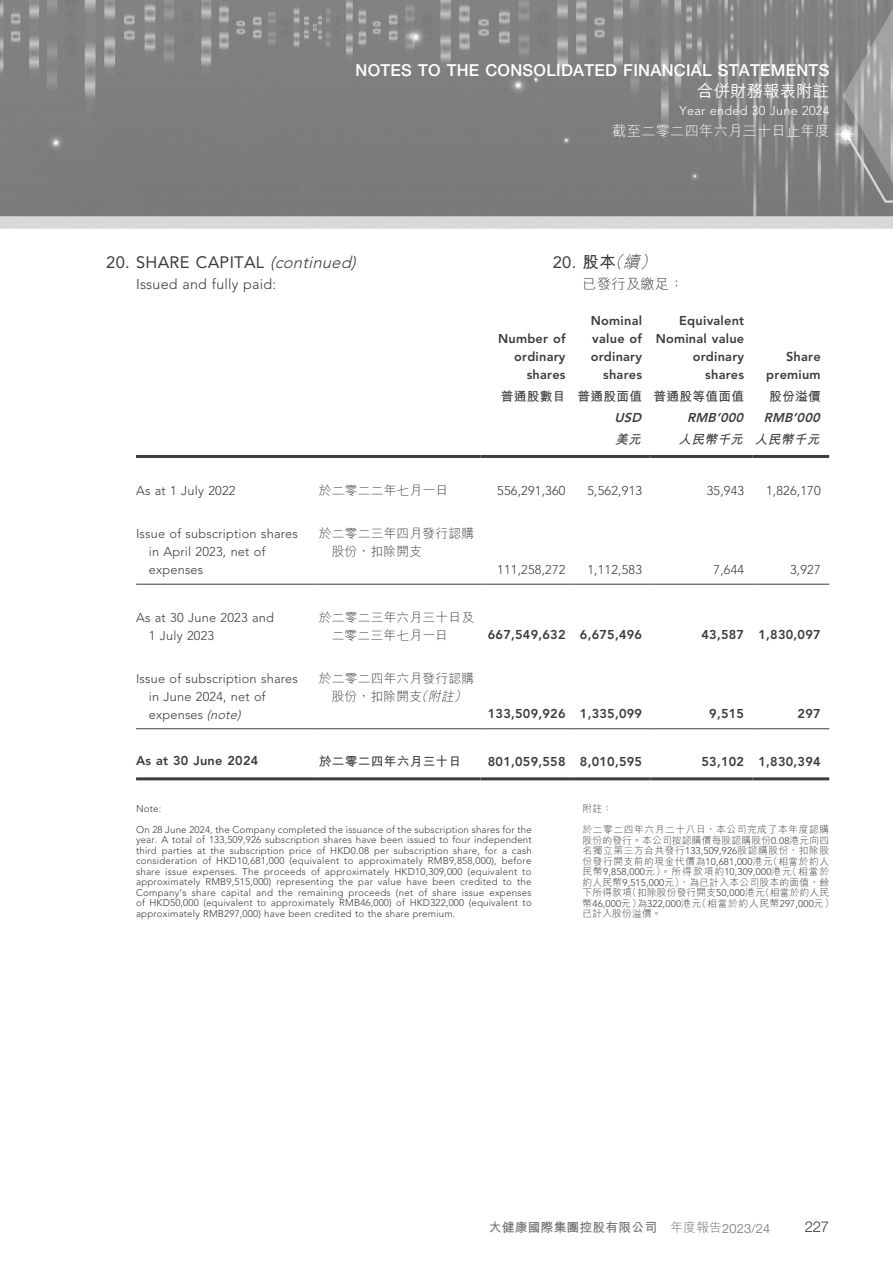
<style>
.page{position:relative;width:893px;height:1263px;background:#fff}
.page>*{position:absolute;margin:0;border:0;box-sizing:border-box;transform-origin:0 0}
.t1{font:500 16.5px "Helvetica Neue LT Pro";letter-spacing:.015em;color:#fff}
.t2{font:16.5px "Avenir LT Pro";letter-spacing:.015em;color:#3c3c3b}
.t3{font:500 16.5px "M Hei HK";color:#fff}
.t4{font:300 15px "Helvetica Neue LT Pro";color:#3c3c3b}
.t5{font:300 14.25px "Avenir LT Pro";letter-spacing:.015em;color:#3c3c3b}
.t6{font:300 14.25px "M Hei HK";letter-spacing:.015em;color:#fff}
.t7{font:300 14.25px "M Hei HK";letter-spacing:.015em;color:#3c3c3b}
.t8{font:800 12.75px/18px "Avenir LT Pro";letter-spacing:.02em;color:#3c3c3b;text-align:right}
.t9{font:300 12.75px/18px "Avenir LT Pro";letter-spacing:.015em;color:#3c3c3b}
.t10{font:300 12.75px/18px "M Hei HK";letter-spacing:.015em;color:#3c3c3b}
.t11{font:700 12.75px "M Hei HK";letter-spacing:.015em;color:#3c3c3b}
.t12{font:700 12.75px "M Hei HK";letter-spacing:.015em;color:#6f6f6f}
.t13{font:300 12.75px "Avenir LT Pro";letter-spacing:.015em;color:#fff}
.t14{font:italic 800 12.75px "Avenir LT Pro";color:#3c3c3b}
.t15{font:italic 700 12.75px "M Hei HK";color:#3c3c3b}
.t16{font:300 9.75px/10.5px "Avenir LT Pro";letter-spacing:.015em;color:#3c3c3b}
.t17{font:300 9.75px/10.5px "M Hei HK";letter-spacing:.055em;color:#3c3c3b}
.t18{font:300 9.75px/10.5px "M Hei HK";letter-spacing:.015em;color:#3c3c3b}
.s1{font-weight:300;font-style:italic}
.s2{font-family:"M Hei HK";font-weight:700}
.s3{font-family:"M Hei HK";font-weight:300;font-style:italic}
.s4{font-style:italic}
.s5{font-family:"Avenir LT Pro"}
.s6{font-family:"M Hei HK"}
.s7{font-weight:300}
.s8{font-family:"Helvetica Neue LT Pro";font-weight:300}
</style>
<div class="page">
<img style="left:0;top:0;width:893px;height:781px">
<hr style="left:136px;top:455px;width:183px;height:3px;background:#3c3c3b">
<hr style="left:319px;top:455px;width:161px;height:3px;background:#3c3c3b">
<hr style="left:480px;top:455px;width:94px;height:3px;background:#3c3c3b">
<hr style="left:574px;top:455px;width:77px;height:3px;background:#3c3c3b">
<hr style="left:651px;top:455px;width:102px;height:3px;background:#3c3c3b">
<hr style="left:753px;top:455px;width:76px;height:3px;background:#3c3c3b">
<hr style="left:136px;top:584px;width:183px;height:1px;background:#3c3c3b">
<hr style="left:319px;top:584px;width:161px;height:1px;background:#3c3c3b">
<hr style="left:480px;top:584px;width:94px;height:1px;background:#3c3c3b">
<hr style="left:574px;top:584px;width:77px;height:1px;background:#3c3c3b">
<hr style="left:651px;top:584px;width:102px;height:1px;background:#3c3c3b">
<hr style="left:753px;top:584px;width:76px;height:1px;background:#3c3c3b">
<hr style="left:136px;top:728px;width:183px;height:1px;background:#3c3c3b">
<hr style="left:319px;top:728px;width:161px;height:1px;background:#3c3c3b">
<hr style="left:480px;top:728px;width:94px;height:1px;background:#3c3c3b">
<hr style="left:574px;top:728px;width:77px;height:1px;background:#3c3c3b">
<hr style="left:651px;top:728px;width:102px;height:1px;background:#3c3c3b">
<hr style="left:753px;top:728px;width:76px;height:1px;background:#3c3c3b">
<hr style="left:136px;top:777px;width:183px;height:3px;background:#3c3c3b">
<hr style="left:319px;top:777px;width:161px;height:3px;background:#3c3c3b">
<hr style="left:480px;top:777px;width:94px;height:3px;background:#3c3c3b">
<hr style="left:574px;top:777px;width:77px;height:3px;background:#3c3c3b">
<hr style="left:651px;top:777px;width:102px;height:3px;background:#3c3c3b">
<hr style="left:753px;top:777px;width:76px;height:3px;background:#3c3c3b">
<h1 class="t1" style="left:356px;top:60px;width:475px">NOTES TO THE CONSOLIDATED FINANCIAL STATEMENTS</h1>
<h1 class="t3" style="left:697px;top:79px;width:133px">合併財務報表附註</h1>
<h3 class="t13" style="left:680px;top:103px;width:151px">Year ended 30 June 2024</h3>
<h3 class="t6" style="left:612px;top:121px;width:218px">截至二零二四年六月三十日止年度</h3>
<h1 class="t2" style="left:106px;top:252px;width:255px">20. SHARE CAPITAL <span class="s1">(continued)</span></h1>
<h3 class="t5" style="left:136px;top:275px;width:142px">Issued and fully paid:</h3>
<h1 class="t2" style="left:553px;top:252px;width:110px">20 . <span class="s2">股本</span><span class="s3">（續）</span></h1>
<h3 class="t7" style="left:583px;top:273px;width:103px">已發行及繳足：</h3>
<h3 class="t8" style="left:498px;top:329px;width:69px">Number of ordinary shares</h3>
<h3 class="t8" style="left:591px;top:311px;width:53px">Nominal value of ordinary shares</h3>
<h3 class="t8" style="left:656px;top:311px;width:90px">Equivalent<br>Nominal value ordinary shares</h3>
<h3 class="t8" style="left:766px;top:347px;width:56px">Share premium</h3>
<h3 class="t11" style="left:501px;top:387px;width:245px">普通股數目 普通股面值 普通股等值面值</h3>
<h3 class="t11" style="left:769px;top:387px;width:53px">股份溢價</h3>
<h3 class="t14" style="left:614px;top:410px;width:32px">USD</h3>
<h3 class="t14" style="left:687px;top:410px;width:61px">RMB’000</h3>
<h3 class="t14" style="left:764px;top:410px;width:61px">RMB’000</h3>
<h3 class="t15" style="left:615px;top:430px;width:31px">美元</h3>
<h3 class="t15" style="left:678px;top:430px;width:147px">人民幣千元 人民幣千元</h3>
<h3 class="t9" style="left:136px;top:482px;width:101px">As at 1 July 2022</h3>
<h3 class="t10" style="left:319px;top:481px;width:131px">於二零二二年七月一日</h3>
<h3 class="t9" style="left:497px;top:482px;width:70px">556,291,360</h3>
<h3 class="t9" style="left:587px;top:482px;width:56px">5,562,913</h3>
<h3 class="t9" style="left:707px;top:482px;width:39px">35,943</h3>
<h3 class="t9" style="left:766px;top:482px;width:56px">1,826,170</h3>
<h3 class="t9" style="left:149px;top:525px;width:151px;text-indent:-13px">Issue of subscription shares in April 2023, net of expenses</h3>
<h3 class="t10" style="left:332px;top:524px;width:144px;text-indent:-13px">於二零二三年四月發行認購股份，扣除開支</h3>
<h3 class="t9" style="left:497px;top:561px;width:70px">111,258,272</h3>
<h3 class="t9" style="left:587px;top:561px;width:56px">1,112,583</h3>
<h3 class="t9" style="left:713px;top:561px;width:32px">7,644</h3>
<h3 class="t9" style="left:790px;top:561px;width:32px">3,927</h3>
<h3 class="t9" style="left:149px;top:608px;width:127px;text-indent:-13px">As at 30 June 2023 and<br>1 July 2023</h3>
<h3 class="t10" style="left:332px;top:608px;width:144px;text-indent:-13px">於二零二三年六月三十日及二零二三年七月一日</h3>
<h3 class="t9" style="left:149px;top:669px;width:151px;text-indent:-13px">Issue of subscription shares in June 2024, net of expenses <span class="s4">(note)</span></h3>
<h3 class="t10" style="left:319px;top:669px;width:157px;text-align:right">於二零二四年六月發行認購股份，扣除開支<span class="s4">（附註）</span></h3>
<h3 class="t8" style="left:488px;top:626px;width:156px">667,549,632 6,675,496</h3>
<h3 class="t8" style="left:701px;top:626px;width:121px">43,587 1,830,097</h3>
<h3 class="t8" style="left:488px;top:705px;width:156px">133,509,926 1,335,099</h3>
<h3 class="t8" style="left:709px;top:705px;width:36px">9,515</h3>
<h3 class="t8" style="left:798px;top:705px;width:25px">297</h3>
<h3 class="t8" style="left:136px;top:752px;width:124px">As at 30 June 2024</h3>
<h3 class="t11" style="left:319px;top:752px;width:144px">於二零二四年六月三十日</h3>
<h3 class="t8" style="left:488px;top:752px;width:156px">801,059,558 8,010,595</h3>
<h3 class="t8" style="left:701px;top:752px;width:121px">53,102 1,830,394</h3>
<p class="t16" style="left:136px;top:798px;width:397px;line-height:21px">Note:<br>On 28 June 2024, the Company completed the issuance of the subscription shares for the</p>
<p class="t16" style="left:136px;top:835px;width:397px;text-align:justify">year. A total of 133,509,926 subscription shares have been issued to four independent third parties at the subscription price of HKD0.08 per subscription share, for a cash consideration of HKD10,681,000 (equivalent to approximately RMB9,858,000), before share issue expenses. The proceeds of approximately HKD10,309,000 (equivalent to approximately RMB9,515,000) representing the par value have been credited to the Company’s share capital and the remaining proceeds (net of share issue expenses of HKD50,000 (equivalent to approximately RMB46,000) of HKD322,000 (equivalent to approximately RMB297,000) have been credited to the share premium.</p>
<p class="t17" style="left:583px;top:798px;width:248px;line-height:21px">附註：<br>於二零二四年六月二十八日，本公司完成了本年度認購</p>
<p class="t17" style="left:583px;top:834px;width:248px;text-align:justify">股份的發行。本公司按認購價每股認購股份<span class="s5">0.08</span>港元向四名獨立第三方合共發行<span class="s5">133,509,926</span>股認購股份，扣除股份發行開支前的現金代價為<span class="s5">10,681,000</span>港元（相當於約人</p>
<p class="t16" style="left:583px;top:867px;width:248px"><span class="s6">民幣</span>9,858,000<span class="s6">元）。所得款項約</span>10,309,000<span class="s6">港元（相當於</span></p>
<p class="t18" style="left:583px;top:876px;width:248px">約人民幣<span class="s5">9,515,000</span>元），為已計入本公司股本的面值，餘下所得款項（扣除股份發行開支<span class="s5">50,000</span>港元（相當於約人民</p>
<p class="t16" style="left:583px;top:898px;width:253px"><span class="s6">幣</span>46,000<span class="s6">元）為</span>322,000<span class="s6">港元（相當於約人民幣</span>297,000<span class="s6">元）</span></p>
<p class="t18" style="left:583px;top:908px;width:81px">已計入股份溢價。</p>
<h3 class="t12" style="left:489px;top:1218px;width:283px">大健康國際集團控股有限公司 <span class="s7">年度報告</span><span class="s8">2023/24</span></h3>
<h2 class="t4" style="left:805px;top:1217px;width:26px">227</h2>
</div>
